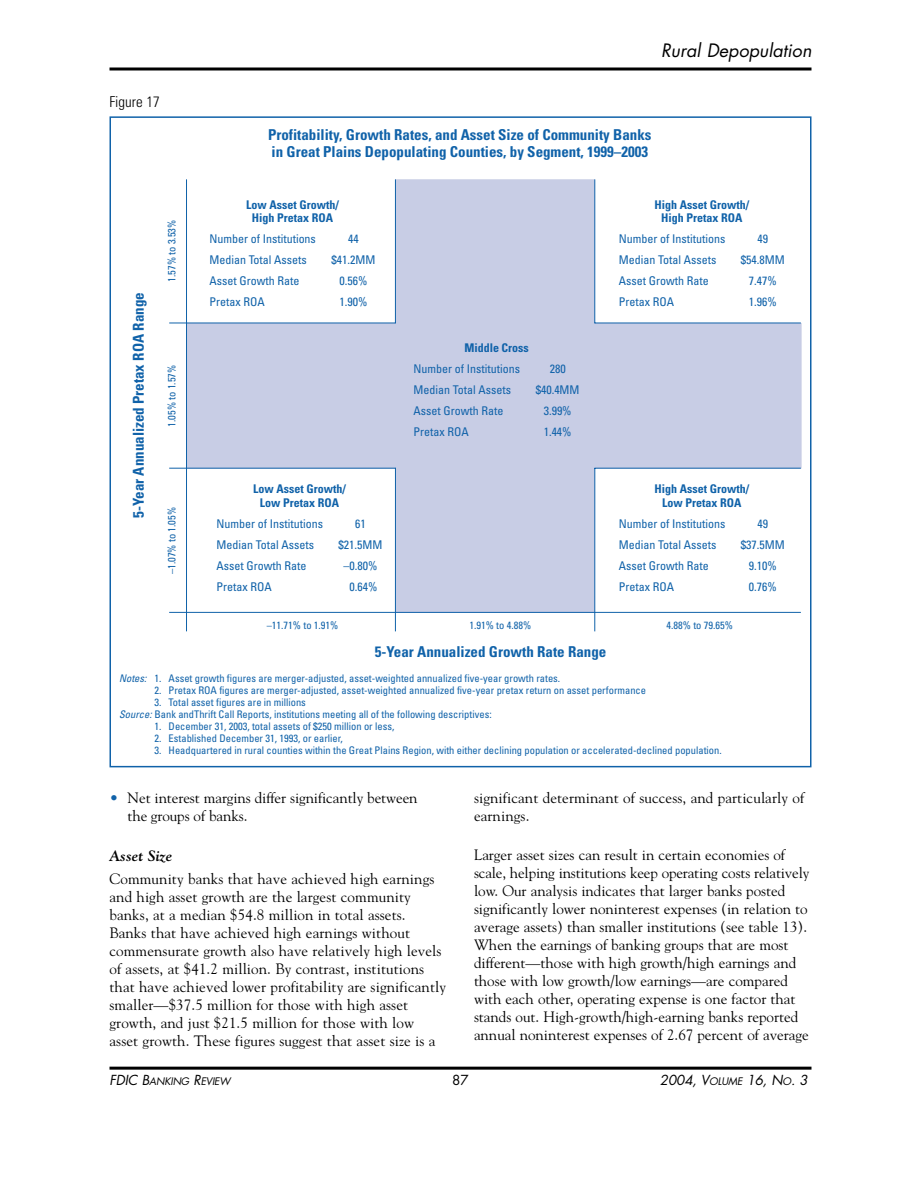
<style>
.page{position:relative;width:918px;height:1188px;background:#fff}
.page>*{position:absolute;margin:0;border:0;box-sizing:border-box;transform-origin:0 0}
.t1{font:italic 18px "Futura";color:#000}
.t2{font:15px/18px "Goudy";color:#000}
.t3{font:700 condensed 15px/16.5px "Univers";color:#1062a9}
.t4{font:italic 700 15px "Goudy";color:#000}
.t5{font:300 condensed 15px "Univers";color:#000}
.t6{font:italic 13.5px "Futura";letter-spacing:-.01em;color:#000}
.t7{font:13.5px "Futura";color:#000}
.t8{font:condensed 12px "Univers";color:#1062a9}
.t9{font:700 condensed 12px/13.5px "Univers";color:#1062a9;text-align:center}
.t10{font:condensed 10.5px/12px "Univers";color:#1062a9}
.t11{font:italic 10.2px "Futura";letter-spacing:-.015em;color:#000}
.s1{font-style:italic}
.s2{color:#1062a9}
.s3{font-size:13.5px}
.s4{font-size:10.2px}
</style>
<div class="page">
<hr style="left:110px;top:1067px;width:702px;height:3px;background:#000">
<hr style="left:110px;top:68px;width:702px;height:2px;background:#000">
<div style="left:395px;top:179px;width:200px;height:434px;background:#c8cde5;border:2px solid #c8cde5"></div>
<div style="left:187px;top:323px;width:615px;height:145px;background:#c8cde5;border:2px solid #c8cde5"></div>
<hr style="left:169px;top:612px;width:632px;height:1px;background:#1062a9">
<hr style="left:186px;top:179px;width:1px;height:452px;background:#1062a9">
<hr style="left:395px;top:179px;width:1px;height:144px;background:#1062a9">
<hr style="left:395px;top:468px;width:1px;height:163px;background:#1062a9">
<hr style="left:594px;top:179px;width:1px;height:144px;background:#1062a9">
<hr style="left:594px;top:468px;width:1px;height:163px;background:#1062a9">
<hr style="left:594px;top:468px;width:207px;height:1px;background:#1062a9">
<hr style="left:169px;top:468px;width:227px;height:1px;background:#1062a9">
<hr style="left:595px;top:323px;width:206px;height:1px;background:#1062a9">
<hr style="left:169px;top:323px;width:226px;height:1px;background:#1062a9">
<p class="t5" style="left:110px;top:96px;width:52px">Figure 17</p>
<p class="t3" style="left:132px;top:518px;width:227px;rotate:-90deg">5-Year Annualized Pretax ROA Range</p>
<p class="t10" style="left:167px;top:282px;width:63px;rotate:-90deg">1.57% to 3.53%</p>
<p class="t10" style="left:167px;top:427px;width:63px;rotate:-90deg">1.05% to 1.57%</p>
<p class="t10" style="left:167px;top:574px;width:69px;rotate:-90deg">–1.07% to 1.05%</p>
<p class="t1" style="left:661px;top:42px;width:152px">Rural Depopulation</p>
<p class="t3" style="left:268px;top:128px;width:385px">Profitability, Growth Rates, and Asset Size of Community Banks in Great Plains Depopulating Counties, by Segment, 1999–2003</p>
<p class="t9" style="left:246px;top:199px;width:94px">Low Asset Growth/<br>High Pretax ROA</p>
<p class="t8" style="left:209px;top:235px;width:108px">Number of Institutions</p>
<p class="t8" style="left:348px;top:235px;width:12px">44</p>
<p class="t8" style="left:209px;top:256px;width:99px">Median Total Assets</p>
<p class="t8" style="left:331px;top:256px;width:45px">$41.2MM</p>
<p class="t8" style="left:209px;top:277px;width:91px">Asset Growth Rate</p>
<p class="t8" style="left:339px;top:277px;width:29px">0.56%</p>
<p class="t8" style="left:209px;top:298px;width:57px">Pretax ROA</p>
<p class="t8" style="left:339px;top:298px;width:29px">1.90%</p>
<p class="t9" style="left:655px;top:199px;width:96px">High Asset Growth/<br>High Pretax ROA</p>
<p class="t8" style="left:619px;top:235px;width:108px">Number of Institutions</p>
<p class="t8" style="left:758px;top:235px;width:12px">49</p>
<p class="t8" style="left:619px;top:256px;width:99px">Median Total Assets</p>
<p class="t8" style="left:741px;top:256px;width:45px">$54.8MM</p>
<p class="t8" style="left:619px;top:277px;width:91px">Asset Growth Rate</p>
<p class="t8" style="left:749px;top:277px;width:29px">7.47%</p>
<p class="t8" style="left:619px;top:298px;width:57px">Pretax ROA</p>
<p class="t8" style="left:749px;top:298px;width:29px">1.96%</p>
<p class="t9" style="left:253px;top:484px;width:94px">Low Asset Growth/<br>Low Pretax ROA</p>
<p class="t8" style="left:217px;top:519px;width:108px">Number of Institutions</p>
<p class="t8" style="left:355px;top:519px;width:12px">61</p>
<p class="t8" style="left:217px;top:540px;width:99px">Median Total Assets</p>
<p class="t8" style="left:339px;top:540px;width:45px">$21.5MM</p>
<p class="t8" style="left:217px;top:561px;width:91px">Asset Growth Rate</p>
<p class="t8" style="left:344px;top:561px;width:35px">–0.80%</p>
<p class="t8" style="left:216px;top:582px;width:57px">Pretax ROA</p>
<p class="t8" style="left:350px;top:582px;width:29px">0.64%</p>
<p class="t9" style="left:464px;top:342px;width:66px">Middle Cross</p>
<p class="t8" style="left:414px;top:364px;width:108px">Number of Institutions</p>
<p class="t8" style="left:550px;top:364px;width:17px">280</p>
<p class="t8" style="left:414px;top:385px;width:99px">Median Total Assets</p>
<p class="t8" style="left:536px;top:385px;width:45px">$40.4MM</p>
<p class="t8" style="left:414px;top:406px;width:91px">Asset Growth Rate</p>
<p class="t8" style="left:544px;top:406px;width:29px">3.99%</p>
<p class="t8" style="left:414px;top:427px;width:57px">Pretax ROA</p>
<p class="t8" style="left:544px;top:427px;width:29px">1.44%</p>
<p class="t9" style="left:655px;top:484px;width:96px">High Asset Growth/<br>Low Pretax ROA</p>
<p class="t8" style="left:619px;top:519px;width:108px">Number of Institutions</p>
<p class="t8" style="left:758px;top:519px;width:12px">49</p>
<p class="t8" style="left:619px;top:540px;width:99px">Median Total Assets</p>
<p class="t8" style="left:741px;top:540px;width:45px">$37.5MM</p>
<p class="t8" style="left:619px;top:561px;width:91px">Asset Growth Rate</p>
<p class="t8" style="left:749px;top:561px;width:29px">9.10%</p>
<p class="t8" style="left:619px;top:582px;width:57px">Pretax ROA</p>
<p class="t8" style="left:749px;top:582px;width:29px">0.76%</p>
<p class="t10" style="left:267px;top:620px;width:73px">–11.71% to 1.91%</p>
<p class="t10" style="left:469px;top:620px;width:63px">1.91% to 4.88%</p>
<p class="t10" style="left:667px;top:620px;width:68px">4.88% to 79.65%</p>
<p class="t3" style="left:375px;top:645px;width:233px">5-Year Annualized Growth Rate Range</p>
<p class="t10" style="left:119px;top:673px;width:443px"><span class="s1">Notes:</span> 1. Asset growth figures are merger-adjusted, asset-weighted annualized five-year growth rates.</p>
<p class="t10" style="left:154px;top:685px;width:493px">2. Pretax ROA figures are merger-adjusted, asset-weighted annualized five-year pretax return on asset performance</p>
<p class="t10" style="left:119px;top:697px;width:374px;text-indent:35px">3. Total asset figures are in millions<br><span class="s1">Source:</span> Bank andThrift Call Reports, institutions meeting all of the following descriptives:</p>
<p class="t10" style="left:154px;top:721px;width:241px">1. December 31, 2003, total assets of $250 million or less,</p>
<p class="t10" style="left:154px;top:733px;width:190px">2. Established December 31, 1993, or earlier,</p>
<p class="t10" style="left:154px;top:745px;width:569px">3. Headquartered in rural counties within the Great Plains Region, with either declining population or accelerated-declined population.</p>
<p class="t2" style="left:128px;top:790px;width:292px;text-indent:-18px"><span class="s2">•</span> Net interest margins differ significantly between the groups of banks.</p>
<p class="t4" style="left:110px;top:850px;width:64px">Asset Size</p>
<p class="t2" style="left:110px;top:871px;width:338px">Community banks that have achieved high earnings and high asset growth are the largest community banks, at a median $54.8 million in total assets.<br>Banks that have achieved high earnings without commensurate growth also have relatively high levels of assets, at $41.2 million. By contrast, institutions that have achieved lower profitability are significantly smaller—$37.5 million for those with high asset growth, and just $21.5 million for those with low asset growth. These figures suggest that asset size is a</p>
<p class="t2" style="left:474px;top:790px;width:332px">significant determinant of success, and particularly of earnings.</p>
<p class="t2" style="left:474px;top:847px;width:337px">Larger asset sizes can result in certain economies of scale, helping institutions keep operating costs relatively low. Our analysis indicates that larger banks posted significantly lower noninterest expenses (in relation to average assets) than smaller institutions (see table 13).<br>When the earnings of banking groups that are most different—those with high growth/high earnings and those with low growth/low earnings—are compared with each other, operating expense is one factor that stands out. High-growth/high-earning banks reported annual noninterest expenses of 2.67 percent of average</p>
<p class="t11" style="left:110px;top:1076px;width:123px"><span class="s3">FDIC B</span>ANKING <span class="s3">R</span>EVIEW</p>
<p class="t7" style="left:452px;top:1074px;width:18px">87</p>
<p class="t6" style="left:660px;top:1074px;width:149px">2004, V<span class="s4">OLUME</span> 16, N<span class="s4">O</span>. 3</p>
</div>
